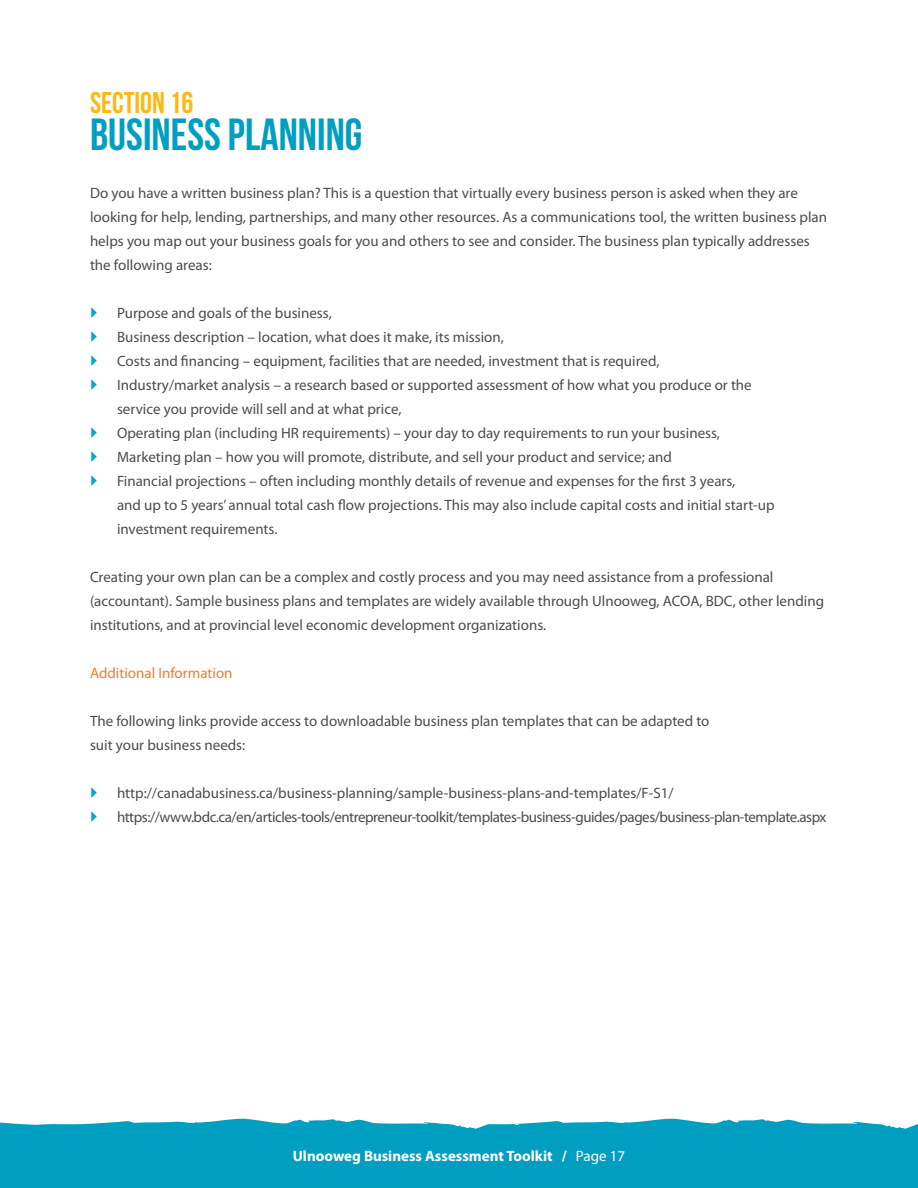
<style>
.page{position:relative;width:918px;height:1188px;background:#fff}
.page>*{position:absolute;margin:0;border:0;box-sizing:border-box;transform-origin:0 0}
.t1{font:700 45px "Bebas Neue";color:#009fc2}
.t2{font:700 30px "Bebas Neue";color:#fcb814}
.t3{font:15px/24px "Myriad Pro";color:#4b4c4d}
.t4{font:15px/24px "Myriad Pro";letter-spacing:-.03em;color:#4b4c4d}
.t5{font:700 15px "Myriad Pro";color:#fff}
.t6{font:15px "Myriad Pro";color:#f17b2f}
.s1{font-weight:400}
</style>
<div class="page">
<div style="left:0;top:1112px;width:918px;height:76px;background:#009fc2"></div>
<svg style="left:0;top:1112px;width:918px;height:17px"></svg>
<h2 class="t2" style="left:90px;top:86px;width:105px">SECTION 16</h2>
<h1 class="t1" style="left:90px;top:110px;width:274px">BUSINESS PLANNING</h1>
<p class="t3" style="left:90px;top:181px;width:739px">Do you have a written business plan? This is a question that virtually every business person is asked when they are looking for help, lending, partnerships, and many other resources. As a communications tool, the written business plan helps you map out your business goals for you and others to see and consider. The business plan typically addresses the following areas:</p>
<p class="t3" style="left:117px;top:301px;width:659px">Purpose and goals of the business,<br>Business description – location, what does it make, its mission,<br>Costs and financing – equipment, facilities that are needed, investment that is required,<br>Industry/market analysis – a research based or supported assessment of how what you produce or the service you provide will sell and at what price,<br>Operating plan (including HR requirements) – your day to day requirements to run your business, Marketing plan – how you will promote, distribute, and sell your product and service; and<br>Financial projections – often including monthly details of revenue and expenses for the first 3 years,<br>and up to 5 years’ annual total cash flow projections. This may also include capital costs and initial start-up investment requirements.</p>
<p class="t3" style="left:90px;top:565px;width:736px">Creating your own plan can be a complex and costly process and you may need assistance from a professional (accountant). Sample business plans and templates are widely available through Ulnooweg, ACOA, BDC, other lending institutions, and at provincial level economic development organizations.</p>
<p class="t6" style="left:90px;top:664px;width:144px">Additional Information</p>
<p class="t3" style="left:90px;top:709px;width:621px">The following links provide access to downloadable business plan templates that can be adapted to suit your business needs:</p>
<p class="t4" style="left:117px;top:781px;width:711px">http://canadabusiness.ca/business-planning/sample-business-plans-and-templates/F-S1/ https://www.bdc.ca/en/articles-tools/entrepreneur-toolkit/templates-business-guides/pages/business-plan-template.aspx</p>
<p class="t5" style="left:293px;top:1146px;width:334px">Ulnooweg Business Assessment Toolkit / <span class="s1">Page 17</span></p>
</div>
